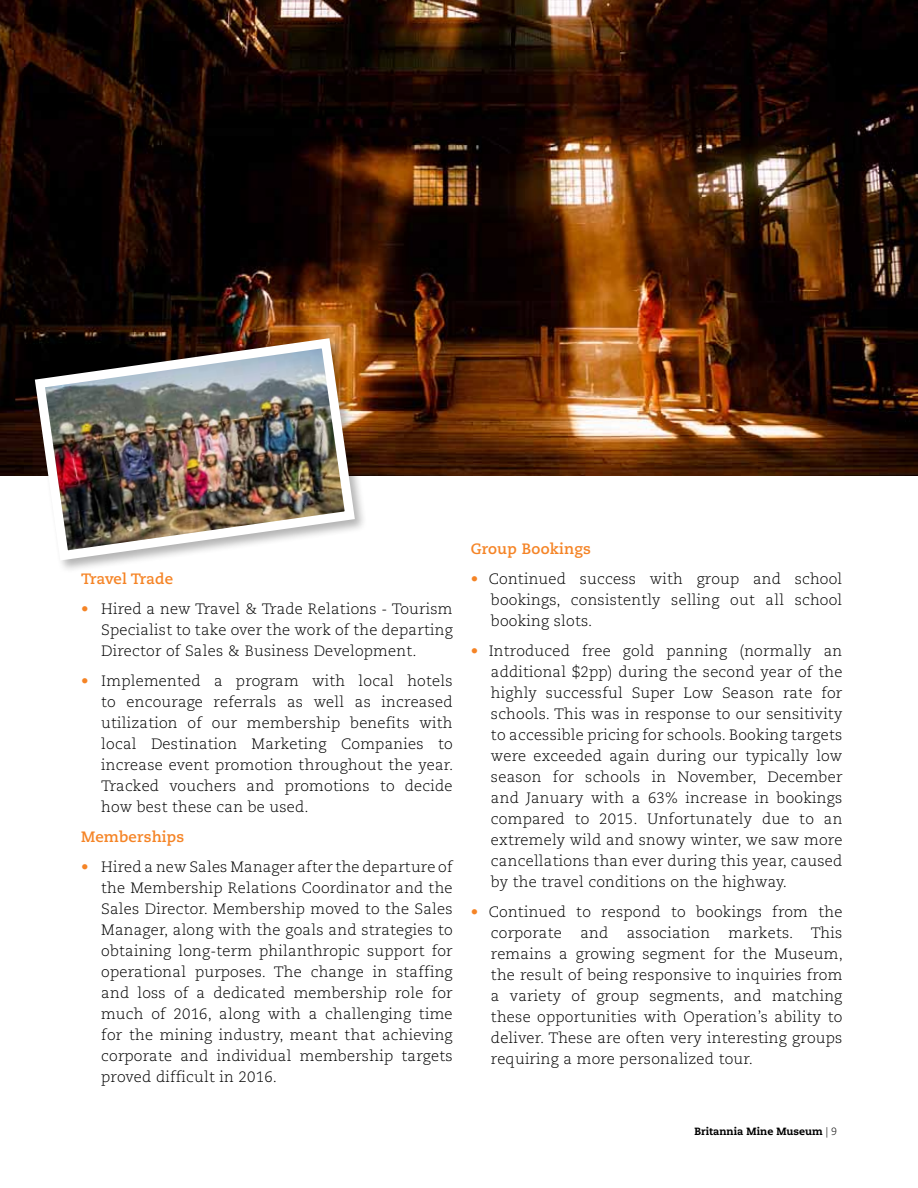
<style>
.page{position:relative;width:918px;height:1188px;background:#fff}
.page>*{position:absolute;margin:0;border:0;box-sizing:border-box;transform-origin:0 0}
.t1{font:300 15px/21px "Caecilia LT Std";letter-spacing:.015em;color:#000;text-align:justify}
.t2{font:700 15px "Caecilia LT Std";letter-spacing:.015em;color:#f58426}
.t3{font:700 15px "Caecilia LT Std";letter-spacing:-.01em;color:#f58426}
.t4{font:800 10.5px "Caecilia LT Std";color:#000}
.s1{color:#f58426}
.s2{font-weight:300}
</style>
<div class="page">
<img style="left:0;top:0;width:918px;height:475px">
<div style="left:33px;top:336px;width:335px;height:238px;background:#000;opacity:.3"></div>
<img style="left:30px;top:333px;width:330px;height:233px">
<p class="t3" style="left:81px;top:570px;width:94px">Travel Trade</p>
<p class="t1" style="left:101px;top:598px;width:353px;text-indent:-20px"><span class="s1">•</span> Hired a new Travel &amp; Trade Relations - Tourism Specialist to take over the work of the departing Director of Sales &amp; Business Development.</p>
<p class="t1" style="left:101px;top:670px;width:354px;text-indent:-20px"><span class="s1">•</span> Implemented a program with local hotels to encourage referrals as well as increased utilization of our membership benefits with local Destination Marketing Companies to increase event promotion throughout the year.<br>Tracked vouchers and promotions to decide how best these can be used.</p>
<p class="t2" style="left:81px;top:828px;width:105px">Memberships</p>
<p class="t1" style="left:101px;top:856px;width:353px;text-indent:-20px"><span class="s1">•</span> Hired a new Sales Manager after the departure of the Membership Relations Coordinator and the Sales Director. Membership moved to the Sales Manager, along with the goals and strategies to obtaining long-term philanthropic support for operational purposes. The change in staffing and loss of a dedicated membership role for much of 2016, along with a challenging time for the mining industry, meant that achieving corporate and individual membership targets proved difficult in 2016.</p>
<p class="t2" style="left:471px;top:540px;width:122px">Group Bookings</p>
<p class="t1" style="left:491px;top:568px;width:353px;text-indent:-20px"><span class="s1">•</span> Continued success with group and school bookings, consistently selling out all school booking slots.</p>
<p class="t1" style="left:491px;top:640px;width:353px;text-indent:-20px"><span class="s1">•</span> Introduced free gold panning (normally an additional $2pp) during the second year of the highly successful Super Low Season rate for schools. This was in response to our sensitivity to accessible pricing for schools. Booking targets were exceeded again during our typically low season for schools in November, December and January with a 63% increase in bookings compared to 2015. Unfortunately due to an extremely wild and snowy winter, we saw more cancellations than ever during this year, caused by the travel conditions on the highway.</p>
<p class="t1" style="left:491px;top:901px;width:354px;text-indent:-20px"><span class="s1">•</span> Continued to respond to bookings from the corporate and association markets. This remains a growing segment for the Museum, the result of being responsive to inquiries from a variety of group segments, and matching these opportunities with Operation’s ability to deliver. These are often very interesting groups requiring a more personalized tour.</p>
<p class="t4" style="left:694px;top:1125px;width:144px">Britannia Mine Museum <span class="s2">| 9</span></p>
</div>
